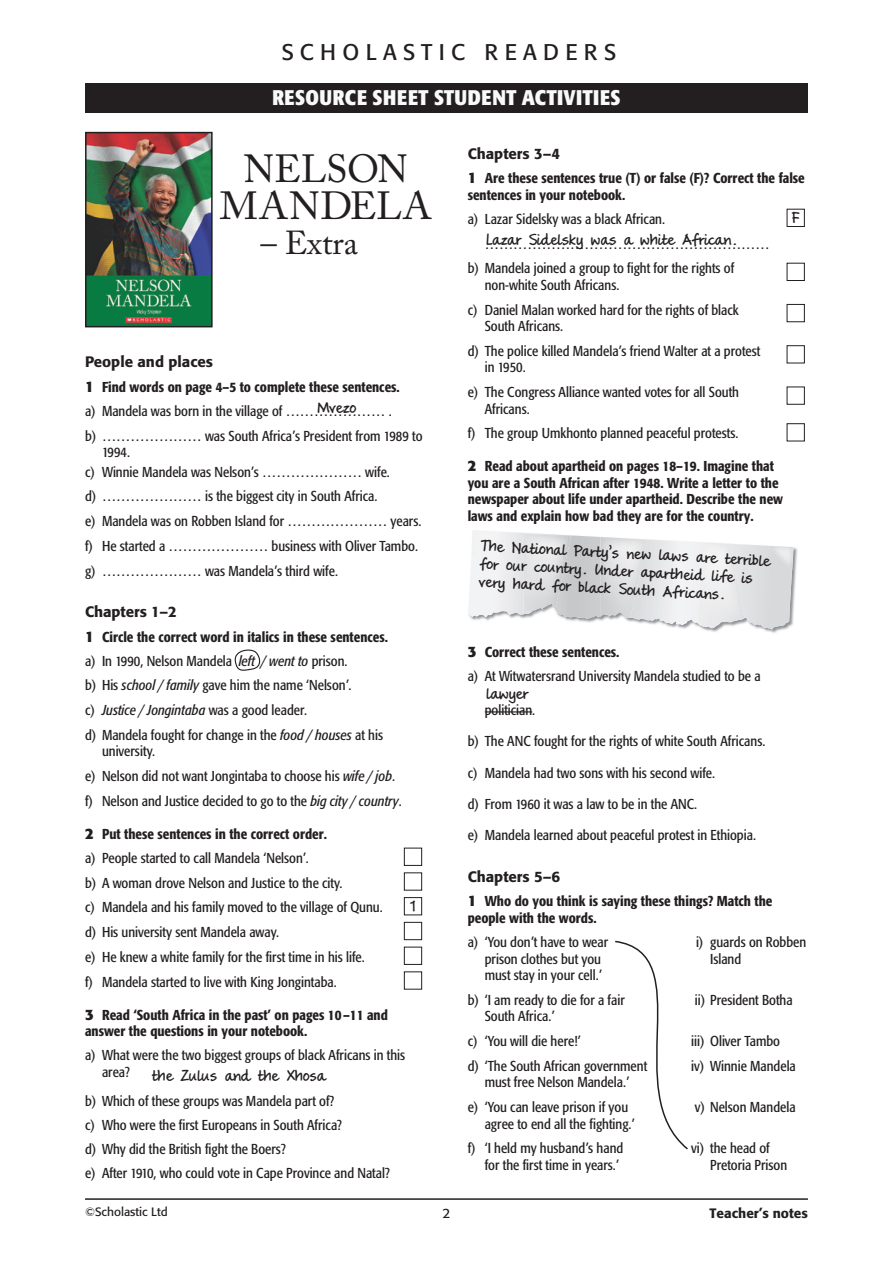
<style>
.page{position:relative;width:893px;height:1263px;background:#fff}
.page>*{position:absolute;margin:0;border:0;box-sizing:border-box;transform-origin:0 0}
.t1{font:39px/37.5px "Adobe Caslon Pro";letter-spacing:-.005em;color:#231f20;text-align:center}
.t2{font:33px "Adobe Caslon Pro";color:#231f20}
.t3{font:22.5px "Formata";letter-spacing:.28em;color:#231f20}
.t4{font:700 condensed 21px "Formata";letter-spacing:.015em;color:#f9f9f9}
.t5{font:600 16.5px/18px "Handfont PND";letter-spacing:-.01em;color:#231f20}
.t6{font:500 15px "Formata";color:#231f20}
.t7{font:condensed 14.25px/24.8px "Formata";color:#231f20}
.t8{font:500 condensed 14.25px/16.5px "Formata";color:#231f20}
.t9{font:500 13.5px "Formata";color:#231f20}
.t10{font:13.5px "Formata";color:#231f20}
.t11{font:12px "Formata";color:#231f20}
.s1{font-weight:700;font-stretch:normal;font-size:15px}
.s2{font-weight:500}
.s3{font-style:italic}
</style>
<div class="page">
<img style="left:88px;top:135px;width:122px;height:189px">
<div style="left:85px;top:132px;width:128px;height:195px;border:2px solid #231f20"></div>
<hr style="left:85px;top:1198px;width:723px;height:2px;background:#231f20">
<div style="left:85px;top:83px;width:723px;height:30px;background:#231f20"></div>
<div style="left:404px;top:848px;width:18px;height:18px;border:1px solid #231f20"></div>
<div style="left:404px;top:872px;width:18px;height:18px;border:1px solid #231f20"></div>
<div style="left:404px;top:897px;width:18px;height:18px;border:1px solid #231f20"></div>
<div style="left:404px;top:922px;width:18px;height:18px;border:1px solid #231f20"></div>
<div style="left:404px;top:947px;width:18px;height:18px;border:1px solid #231f20"></div>
<div style="left:404px;top:971px;width:18px;height:18px;border:1px solid #231f20"></div>
<div style="left:787px;top:209px;width:18px;height:18px;border:1px solid #231f20"></div>
<div style="left:787px;top:263px;width:18px;height:18px;border:1px solid #231f20"></div>
<div style="left:787px;top:304px;width:18px;height:18px;border:1px solid #231f20"></div>
<div style="left:787px;top:345px;width:18px;height:18px;border:1px solid #231f20"></div>
<div style="left:787px;top:387px;width:18px;height:18px;border:1px solid #231f20"></div>
<div style="left:787px;top:423px;width:18px;height:18px;border:1px solid #231f20"></div>
<hr style="left:485px;top:711px;width:47px;height:1px;background:#231f20">
<svg style="left:234px;top:649px;width:27px;height:22px"></svg>
<img style="left:768px;top:545px;width:26px;height:25px">
<img style="left:768px;top:546px;width:25px;height:24px">
<svg style="left:468px;top:532px;width:96px;height:85px"></svg>
<img style="left:470px;top:532px;width:36px;height:27px">
<img style="left:471px;top:530px;width:34px;height:29px">
<img style="left:600px;top:537px;width:48px;height:81px">
<img style="left:524px;top:533px;width:47px;height:81px">
<img style="left:697px;top:542px;width:48px;height:86px">
<svg style="left:615px;top:940px;width:73px;height:210px"></svg>
<h3 class="t3" style="left:282px;top:39px;width:336px">SCHOLASTIC READERS</h3>
<h3 class="t4" style="left:272px;top:84px;width:350px">RESOURCE SHEET STUDENT ACTIVITIES</h3>
<h1 class="t1" style="left:220px;top:150px;width:213px">NELSON<br>MANDELA</h1>
<h2 class="t2" style="left:260px;top:223px;width:99px">– EXTRA</h2>
<p class="t6" style="left:85px;top:352px;width:130px">People and places</p>
<p class="t7" style="left:85px;top:375px;width:339px;line-height:24.3px"><span class="s1">1</span> <span class="s2">Find words on page 4–5 to complete these sentences.<br></span>a) Mandela was born in the village of ………………… .<br>b) ………………… was South Africa’s President from 1989 to</p>
<p class="t7" style="left:85px;top:442px;width:306px;line-height:19.5px;text-indent:17px">1994.<br>c) Winnie Mandela was Nelson’s ………………… wife.</p>
<p class="t7" style="left:85px;top:484px;width:338px">d) ………………… is the biggest city in South Africa.<br>e) Mandela was on Robben Island for ………………… years. f) He started a ………………… business with Oliver Tambo. g) ………………… was Mandela’s third wife.</p>
<p class="t6" style="left:85px;top:602px;width:93px">Chapters 1–2</p>
<p class="t7" style="left:85px;top:624px;width:304px"><span class="s1">1</span> <span class="s2">Circle the correct word in italics in these sentences. </span>a) In 1990, Nelson Mandela <span class="s3">left / went to</span> prison.<br>b) His <span class="s3">school / family</span> gave him the name ‘Nelson’.<br>c) <span class="s3">Justice / Jongintaba</span> was a good leader.<br>d) Mandela fought for change in the <span class="s3">food / houses</span> at his</p>
<p class="t7" style="left:85px;top:739px;width:318px;text-indent:17px">university.<br>e) Nelson did not want Jongintaba to choose his <span class="s3">wife / job</span>. f) Nelson and Justice decided to go to the <span class="s3">big city / country</span>.</p>
<p class="t7" style="left:85px;top:822px;width:299px"><span class="s1">2</span> <span class="s2">Put these sentences in the correct order.<br></span>a) People started to call Mandela ‘Nelson’.<br>b) A woman drove Nelson and Justice to the city.<br>c) Mandela and his family moved to the village of Qunu.</p>
<p class="t5" style="left:317px;top:399px;width:41px">Mvezo</p>
<p class="t5" style="left:410px;top:897px;width:7px">1</p>
<p class="t7" style="left:85px;top:920px;width:281px">d) His university sent Mandela away.<br>e) He knew a white family for the first time in his life. f) Mandela started to live with King Jongintaba.</p>
<p class="t8" style="left:85px;top:1006px;width:304px"><span class="s1">3</span> Read ‘South Africa in the past’ on pages 10–11 and answer the questions in your notebook.</p>
<p class="t7" style="left:102px;top:1047px;width:305px;line-height:16.5px;text-indent:-17px">a) What were the two biggest groups of black Africans in this area?</p>
<p class="t7" style="left:85px;top:1089px;width:306px;line-height:24px">b) Which of these groups was Mandela part of?<br>c) Who were the first Europeans in South Africa?<br>d) Why did the British fight the Boers?<br>e) After 1910, who could vote in Cape Province and Natal?</p>
<p class="t5" style="left:152px;top:1067px;width:175px">the Zulus and the Xhosa</p>
<p class="t6" style="left:468px;top:144px;width:94px">Chapters 3–4</p>
<p class="t8" style="left:468px;top:170px;width:339px"><span class="s1">1</span> Are these sentences true (T) or false (F)? Correct the false sentences in your notebook.</p>
<p class="t7" style="left:468px;top:207px;width:199px">a) Lazar Sidelsky was a black African.</p>
<p class="t5" style="left:792px;top:209px;width:9px">F</p>
<p class="t7" style="left:468px;top:231px;width:304px;text-indent:17px">…………………………………………………… b) Mandela joined a group to fight for the rights of</p>
<p class="t7" style="left:468px;top:273px;width:273px;text-indent:17px">non-white South Africans.<br>c) Daniel Malan worked hard for the rights of black</p>
<p class="t7" style="left:468px;top:314px;width:294px;text-indent:17px">South Africans.<br>d) The police killed Mandela’s friend Walter at a protest</p>
<p class="t7" style="left:468px;top:355px;width:273px;text-indent:17px">in 1950.<br>e) The Congress Alliance wanted votes for all South</p>
<p class="t7" style="left:468px;top:396px;width:272px;text-indent:17px">Africans.<br>f) The group Umkhonto planned peaceful protests.</p>
<p class="t8" style="left:468px;top:458px;width:317px"><span class="s1">2</span> Read about apartheid on pages 18–19. Imagine that you are a South African after 1948. Write a letter to the newspaper about life under apartheid. Describe the new laws and explain how bad they are for the country.</p>
<p class="t5" style="left:486px;top:231px;width:253px">Lazar Sidelsky was a white African.</p>
<p class="t5" style="left:481px;top:537px;width:292px;rotate:3deg">The National Party’s new laws are terrible for our country. Under apartheid life is very hard for black South Africans.</p>
<p class="t7" style="left:468px;top:640px;width:294px;line-height:24px"><span class="s1">3</span> <span class="s2">Correct these sentences.<br></span>a) At Witwatersrand University Mandela studied to be a</p>
<p class="t7" style="left:485px;top:698px;width:52px">politician.</p>
<p class="t7" style="left:468px;top:729px;width:299px">b) The ANC fought for the rights of white South Africans.</p>
<p class="t7" style="left:468px;top:760px;width:249px">c) Mandela had two sons with his second wife.</p>
<p class="t7" style="left:468px;top:792px;width:231px">d) From 1960 it was a law to be in the ANC.</p>
<p class="t7" style="left:468px;top:823px;width:290px">e) Mandela learned about peaceful protest in Ethiopia.</p>
<p class="t6" style="left:468px;top:867px;width:94px">Chapters 5–6</p>
<p class="t8" style="left:468px;top:893px;width:306px"><span class="s1">1</span> Who do you think is saying these things? Match the people with the words.</p>
<p class="t7" style="left:468px;top:930px;width:142px">a) ‘You don’t have to wear</p>
<p class="t7" style="left:696px;top:930px;width:112px">i) guards on Robben</p>
<p class="t7" style="left:485px;top:946px;width:118px">prison clothes but you</p>
<p class="t7" style="left:710px;top:946px;width:33px">Island</p>
<p class="t7" style="left:468px;top:963px;width:159px;text-align:center">must stay in your cell.’<br>b) ‘I am ready to die for a fair</p>
<p class="t5" style="left:486px;top:685px;width:44px">lawyer</p>
<p class="t7" style="left:695px;top:987px;width:99px">ii) President Botha</p>
<p class="t7" style="left:468px;top:1004px;width:114px;text-indent:17px">South Africa.’<br>c) ‘You will die here!’</p>
<p class="t7" style="left:691px;top:1029px;width:90px">iii) Oliver Tambo</p>
<p class="t7" style="left:468px;top:1053px;width:181px">d) ‘The South African government</p>
<p class="t7" style="left:691px;top:1053px;width:106px">iv) Winnie Mandela</p>
<p class="t7" style="left:468px;top:1070px;width:163px;text-align:right">must free Nelson Mandela.’<br>e) ‘You can leave prison if you</p>
<p class="t7" style="left:695px;top:1095px;width:102px">v) Nelson Mandela</p>
<p class="t7" style="left:468px;top:1111px;width:168px;text-indent:17px">agree to end all the fighting.’ f) ‘I held my husband’s hand</p>
<p class="t7" style="left:691px;top:1136px;width:80px">vi) the head of</p>
<p class="t7" style="left:485px;top:1152px;width:136px">for the first time in years.’</p>
<p class="t7" style="left:710px;top:1152px;width:79px">Pretoria Prison</p>
<p class="t11" style="left:85px;top:1205px;width:84px">©Scholastic Ltd</p>
<p class="t9" style="left:709px;top:1204px;width:100px">Teacher’s notes</p>
<p class="t10" style="left:443px;top:1205px;width:9px">2</p>
</div>
